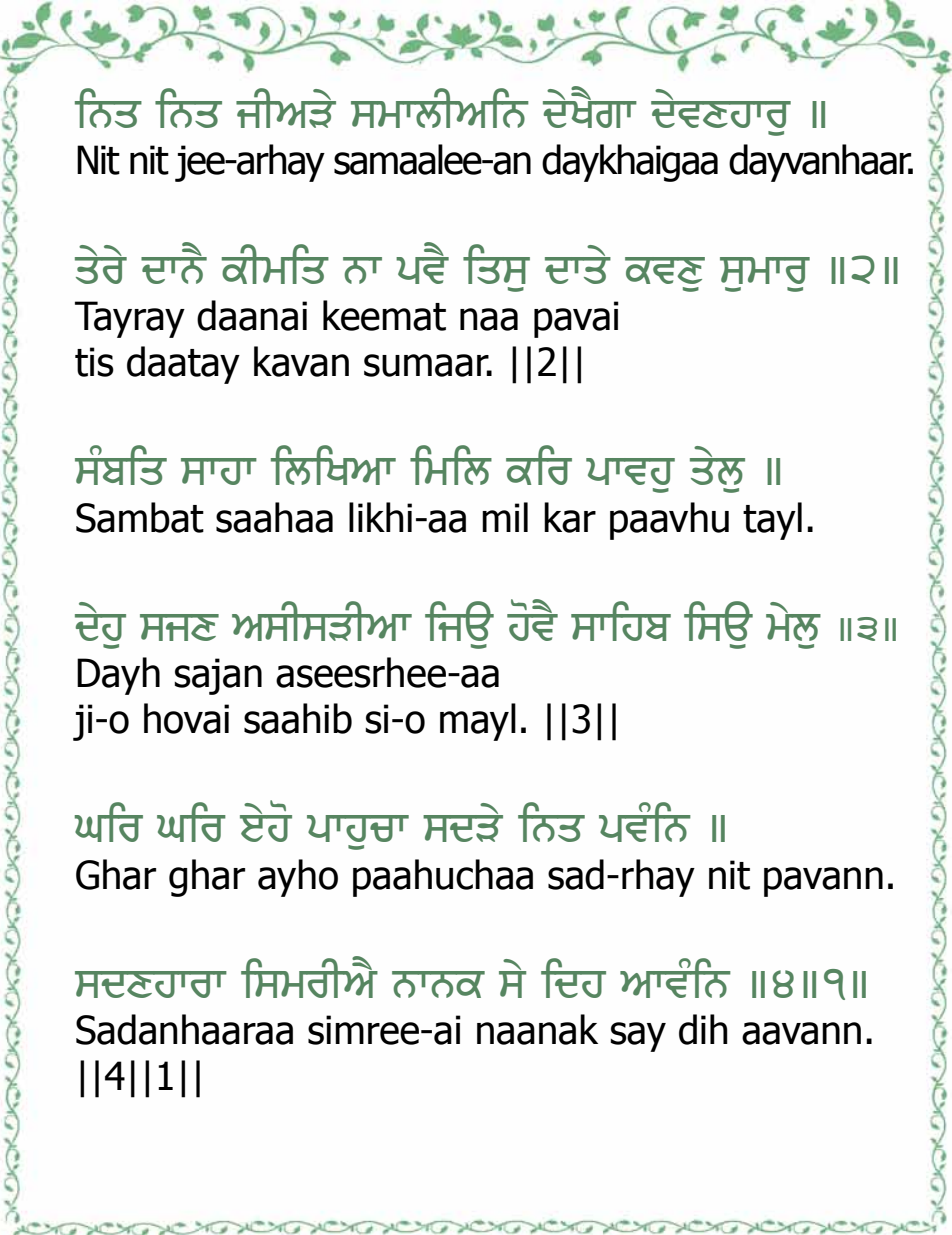
<style>
.page{position:relative;width:952px;height:1235px;background:#fff}
.page>*{position:absolute;margin:0;border:0;box-sizing:border-box;transform-origin:0 0}
.t1{font:800 45.5px "Gurbani Akhar";color:#568560}
.t2{font:38.5px/46.2px "Tahoma";color:#000}
.t3{font:38.5px "Tahoma";letter-spacing:-.04em;color:#000}
.s1{font-size:38.5px}
</style>
<div class="page">
<img style="left:0;top:0;width:951px;height:1235px">
<p class="t1" style="left:75px;top:86px;width:758px">INQ INQ JIAVY SMWLIAIN DYKYGW DYVXHWRU ]</p>
<p class="t3" style="left:75px;top:135px;width:842px">Nit nit jee-arhay samaalee-an daykhaigaa dayvanhaar.</p>
<p class="t1" style="left:75px;top:241px;width:830px">QYRY DWNYKIMIQ NW PVYIQSU DWQY KVXU SUMWRU ]2]</p>
<p class="t2" style="left:75px;top:291px;width:547px">Tayray daanai keemat naa pavai tis daatay kavan sumaar. ||2||</p>
<p class="t1" style="left:75px;top:443px;width:713px">SMBIQ SWHW ILIKAW IMIL KIR PWVHU QYLU ]</p>
<p class="t2" style="left:75px;top:493px;width:742px">Sambat saahaa likhi-aa mil kar paavhu tayl.</p>
<p class="t1" style="left:75px;top:598px;width:827px">DYHU SJX ASISVIAW IJAU HOVYSWIHB ISAU MYLU <span class="s1">]3]</span></p>
<p class="t2" style="left:75px;top:648px;width:548px">Dayh sajan aseesrhee-aa<br>ji-o hovai saahib si-o mayl. ||3||</p>
<p class="t1" style="left:75px;top:800px;width:657px">GIR GIR EYHO PWHUCW SDVY INQ PVMIN ]</p>
<p class="t2" style="left:75px;top:850px;width:822px">Ghar ghar ayho paahuchaa sad-rhay nit pavann.</p>
<p class="t1" style="left:75px;top:955px;width:798px">SDXHWRW ISMRIAYNWNK SY IDH AWVMIN ]4]1]</p>
<p class="t2" style="left:75px;top:1005px;width:801px">Sadanhaaraa simree-ai naanak say dih aavann. ||4||1||</p>
</div>
